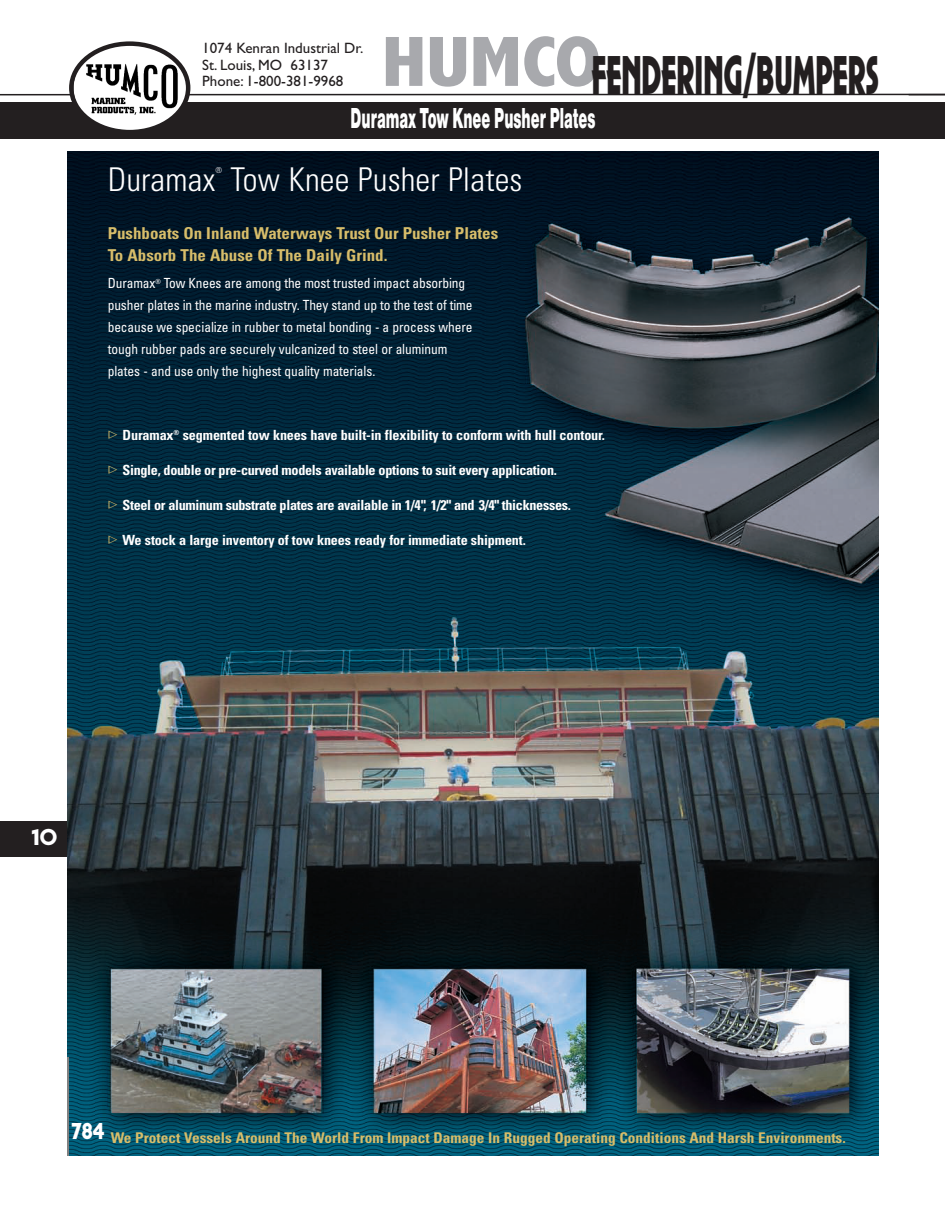
<style>
.page{position:relative;width:945px;height:1215px;background:#fff}
.page>*{position:absolute;margin:0;border:0;box-sizing:border-box;transform-origin:0 0}
.t1{font:57px "Plaza D Ultr";color:#231f20;scale:.61 1}
.t2{font:32.7px "Univers Condensed Light+IBMQTE";letter-spacing:.005em;color:#fff}
.t3{font:30px "Nimbus San D Blac";color:#fff;scale:.5 1}
.t4{font:24px "Plaza D Ultr";color:#fff;scale:.95 1}
.t5{font:24px "Plaza D Ultr";color:#fff}
.t6{font:16.35px/21.9px "Univers Condensed Bold+BYSXXY";color:#d7bd6a}
.t7{font:15px/16.5px "Gill Sans";color:#231f20}
.t8{font:14.85px "Univers Condensed Bold+BYSXXY";color:#d7bd6a}
.t9{font:13.95px "Univers Condensed Bold+BYSXXY";letter-spacing:-.02em;color:#fff}
.t10{font:13.95px/21.9px "Univers Condensed+LWYCPT";letter-spacing:-.005em;color:#fff;scale:.96 1}
.t11{font:8.25px "Univers Condensed Light+IBMQTE";color:#fff}
.s1{font-family:"Abadi";font-weight:800;font-stretch:condensed;font-size:71.85px;color:#a8a9ad}
.s2{font-family:"European Pi Three+UQNEFM";font-size:9.3px;color:#d7bd6a}
</style>
<div class="page">
<hr style="left:0;top:94px;width:945px;height:1px;background:#231f20">
<div style="left:0;top:102px;width:945px;height:37px;background:#231f20"></div>
<svg style="left:69px;top:41px;width:121px;height:89px"></svg>
<div style="left:0;top:821px;width:68px;height:35px;background:#231f20"></div>
<img style="left:68px;top:152px;width:811px;height:1004px">
<hr style="left:68px;top:1057px;width:1px;height:99px;background:#808080">
<h1 class="t1" style="left:382px;top:41px;width:816px"><span class="s1">HUMCO</span>FENDERING/BUMPERS</h1>
<p class="t7" style="left:202px;top:40px;width:163px">1074 Kenran Industrial Dr.<br>St. Louis, MO 63137<br>Phone: 1-800-381-9968</p>
<h3 class="t3" style="left:351px;top:101px;width:491px">Duramax Tow Knee Pusher Plates</h3>
<h2 class="t2" style="left:108px;top:168px;width:109px">Duramax</h2>
<p class="t11" style="left:216px;top:167px;width:8px">®</p>
<h2 class="t2" style="left:231px;top:168px;width:293px">Tow Knee Pusher Plates</h2>
<p class="t6" style="left:108px;top:224px;width:392px">Pushboats On Inland Waterways Trust Our Pusher Plates<br>To Absorb The Abuse Of The Daily Grind.</p>
<p class="t10" style="left:108px;top:274px;width:382px">Duramax<sup>®</sup> Tow Knees are among the most trusted impact absorbing pusher plates in the marine industry. They stand up to the test of time because we specialize in rubber to metal bonding - a process where tough rubber pads are securely vulcanized to steel or aluminum plates - and use only the highest quality materials.</p>
<p class="t9" style="left:108px;top:430px;width:499px"><span class="s2">-</span> Duramax<sup>®</sup> segmented tow knees have built-in flexibility to conform with hull contour.</p>
<p class="t9" style="left:108px;top:465px;width:450px"><span class="s2">-</span> Single, double or pre-curved models available options to suit every application.</p>
<p class="t9" style="left:108px;top:500px;width:464px"><span class="s2">-</span> Steel or aluminum substrate plates are available in 1/4", 1/2" and 3/4" thicknesses.</p>
<p class="t9" style="left:108px;top:535px;width:419px"><span class="s2">-</span> We stock a large inventory of tow knees ready for immediate shipment.</p>
<h3 class="t5" style="left:32px;top:822px;width:27px">10</h3>
<h3 class="t4" style="left:72px;top:1117px;width:36px">784</h3>
<p class="t8" style="left:111px;top:1133px;width:737px">We Protect Vessels Around The World From Impact Damage In Rugged Operating Conditions And Harsh Environments.</p>
</div>
